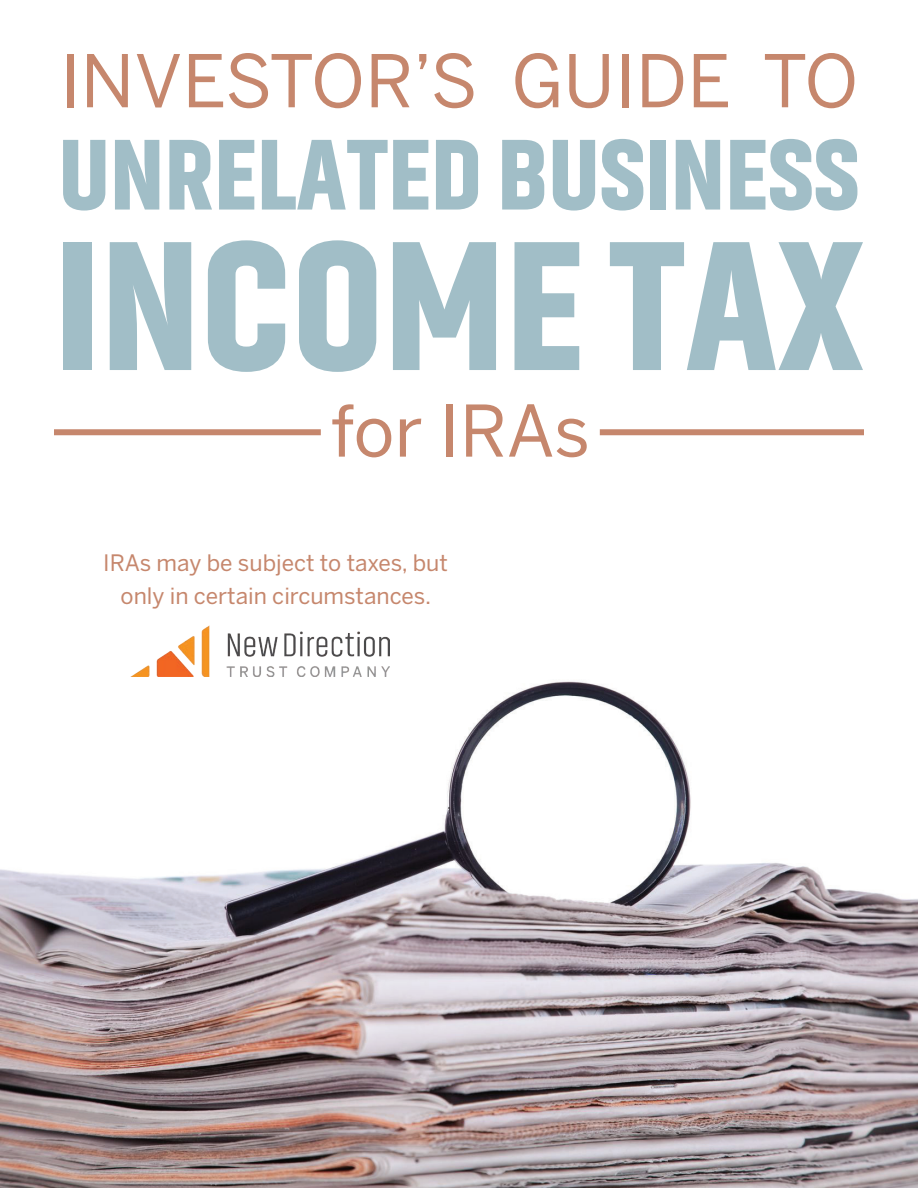
<style>
.page{position:relative;width:918px;height:1188px;background:#fff}
.page>*{position:absolute;margin:0;border:0;box-sizing:border-box;transform-origin:0 0}
.t1{font:900 184.5px "Akhand";color:#a1bec7}
.t2{font:900 100.5px "Akhand";color:#a1bec7}
.t3{font:72px "Benton Sans";color:#c6876d}
.t4{font:70.5px "Benton Sans";letter-spacing:-.01em;color:#c6876d}
.t5{font:22.5px/33px "Benton Sans";color:#c6876d;text-align:center}
</style>
<div class="page">
<img style="left:0;top:638px;width:918px;height:550px">
<div style="left:54px;top:429px;width:267px;height:6px;background:#c6876d"></div>
<div style="left:600px;top:429px;width:264px;height:6px;background:#c6876d"></div>
<img style="left:131px;top:625px;width:258px;height:51px">
<p class="t3" style="left:60px;top:38px;width:800px">INVESTOR’S GUIDE TO</p>
<p class="t2" style="left:59px;top:120px;width:802px">UNRELATED BUSINESS</p>
<p class="t1" style="left:54px;top:205px;width:811px">INCOME TAX</p>
<p class="t4" style="left:331px;top:389px;width:261px">for IRAs</p>
<p class="t5" style="left:103px;top:546px;width:346px">IRAs may be subject to taxes, but only in certain circumstances.</p>
</div>
